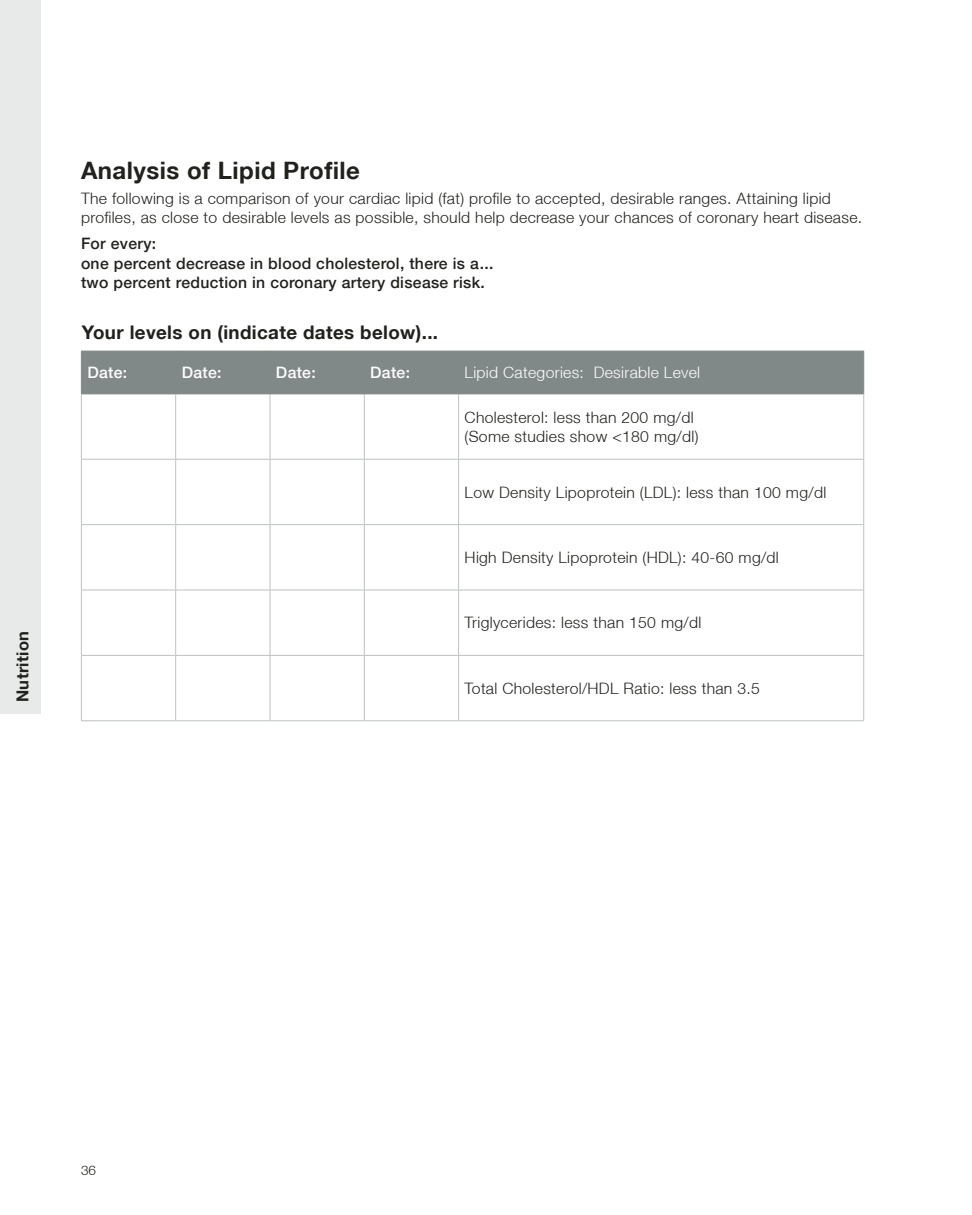
<style>
.page{position:relative;width:972px;height:1215px;background:#fff}
.page>*{position:absolute;margin:0;border:0;box-sizing:border-box;transform-origin:0 0}
.t1{font:700 24px "Helvetica Neue LT";letter-spacing:.02em;color:#20221d}
.t2{font:700 18.75px "Helvetica Neue LT";letter-spacing:.02em;color:#20221d}
.t3{font:700 16.5px "Helvetica Neue LT";letter-spacing:.02em;color:#20221d}
.t4{font:300 15.75px/18.8px "Helvetica Neue LT";letter-spacing:.02em;color:#20221d}
.t5{font:500 15.75px/19.5px "Helvetica Neue LT";letter-spacing:.02em;color:#20221d}
.t6{font:300 15.75px "Helvetica Neue LT";letter-spacing:.02em;color:#fff}
.t7{font:500 15.75px "Helvetica Neue LT";letter-spacing:.02em;color:#fff}
.t8{font:300 13.5px "Helvetica Neue LT";color:#20221d}
</style>
<div class="page">
<div style="left:0;top:0;width:40px;height:714px;background:#e8eaea"></div>
<div style="left:82px;top:352px;width:781px;height:42px;background:#818888"></div>
<hr style="left:81px;top:394px;width:1px;height:65px;background:#bcc1c2">
<hr style="left:175px;top:394px;width:1px;height:65px;background:#bcc1c2">
<hr style="left:270px;top:394px;width:1px;height:65px;background:#bcc1c2">
<hr style="left:364px;top:394px;width:1px;height:65px;background:#bcc1c2">
<hr style="left:458px;top:394px;width:1px;height:65px;background:#bcc1c2">
<hr style="left:863px;top:394px;width:1px;height:65px;background:#bcc1c2">
<hr style="left:81px;top:459px;width:95px;height:1px;background:#bcc1c2">
<hr style="left:81px;top:460px;width:1px;height:64px;background:#bcc1c2">
<hr style="left:176px;top:459px;width:94px;height:1px;background:#bcc1c2">
<hr style="left:175px;top:460px;width:1px;height:64px;background:#bcc1c2">
<hr style="left:270px;top:459px;width:94px;height:1px;background:#bcc1c2">
<hr style="left:270px;top:460px;width:1px;height:64px;background:#bcc1c2">
<hr style="left:364px;top:459px;width:95px;height:1px;background:#bcc1c2">
<hr style="left:364px;top:460px;width:1px;height:64px;background:#bcc1c2">
<hr style="left:459px;top:459px;width:405px;height:1px;background:#bcc1c2">
<hr style="left:458px;top:460px;width:1px;height:64px;background:#bcc1c2">
<hr style="left:863px;top:460px;width:1px;height:64px;background:#bcc1c2">
<hr style="left:81px;top:524px;width:95px;height:1px;background:#bcc1c2">
<hr style="left:81px;top:525px;width:1px;height:65px;background:#bcc1c2">
<hr style="left:176px;top:524px;width:94px;height:1px;background:#bcc1c2">
<hr style="left:175px;top:525px;width:1px;height:65px;background:#bcc1c2">
<hr style="left:270px;top:524px;width:94px;height:1px;background:#bcc1c2">
<hr style="left:270px;top:525px;width:1px;height:65px;background:#bcc1c2">
<hr style="left:364px;top:524px;width:95px;height:1px;background:#bcc1c2">
<hr style="left:364px;top:525px;width:1px;height:65px;background:#bcc1c2">
<hr style="left:459px;top:524px;width:405px;height:1px;background:#bcc1c2">
<hr style="left:458px;top:525px;width:1px;height:65px;background:#bcc1c2">
<hr style="left:863px;top:525px;width:1px;height:65px;background:#bcc1c2">
<hr style="left:81px;top:590px;width:95px;height:1px;background:#bcc1c2">
<hr style="left:81px;top:590px;width:1px;height:65px;background:#bcc1c2">
<hr style="left:176px;top:590px;width:94px;height:1px;background:#bcc1c2">
<hr style="left:175px;top:590px;width:1px;height:65px;background:#bcc1c2">
<hr style="left:270px;top:590px;width:94px;height:1px;background:#bcc1c2">
<hr style="left:270px;top:590px;width:1px;height:65px;background:#bcc1c2">
<hr style="left:364px;top:590px;width:95px;height:1px;background:#bcc1c2">
<hr style="left:364px;top:590px;width:1px;height:65px;background:#bcc1c2">
<hr style="left:459px;top:590px;width:405px;height:1px;background:#bcc1c2">
<hr style="left:458px;top:590px;width:1px;height:65px;background:#bcc1c2">
<hr style="left:863px;top:590px;width:1px;height:65px;background:#bcc1c2">
<hr style="left:81px;top:655px;width:95px;height:1px;background:#bcc1c2">
<hr style="left:81px;top:656px;width:1px;height:64px;background:#bcc1c2">
<hr style="left:176px;top:655px;width:94px;height:1px;background:#bcc1c2">
<hr style="left:175px;top:656px;width:1px;height:64px;background:#bcc1c2">
<hr style="left:270px;top:655px;width:94px;height:1px;background:#bcc1c2">
<hr style="left:270px;top:656px;width:1px;height:64px;background:#bcc1c2">
<hr style="left:364px;top:655px;width:95px;height:1px;background:#bcc1c2">
<hr style="left:364px;top:656px;width:1px;height:64px;background:#bcc1c2">
<hr style="left:459px;top:655px;width:405px;height:1px;background:#bcc1c2">
<hr style="left:458px;top:656px;width:1px;height:64px;background:#bcc1c2">
<hr style="left:863px;top:656px;width:1px;height:64px;background:#bcc1c2">
<hr style="left:81px;top:720px;width:95px;height:1px;background:#bcc1c2">
<hr style="left:176px;top:720px;width:94px;height:1px;background:#bcc1c2">
<hr style="left:270px;top:720px;width:94px;height:1px;background:#bcc1c2">
<hr style="left:364px;top:720px;width:95px;height:1px;background:#bcc1c2">
<hr style="left:459px;top:720px;width:405px;height:1px;background:#bcc1c2">
<hr style="left:81px;top:351px;width:95px;height:1px;background:#818888">
<hr style="left:81px;top:351px;width:1px;height:43px;background:#818888">
<hr style="left:176px;top:351px;width:94px;height:1px;background:#818888">
<hr style="left:175px;top:351px;width:1px;height:43px;background:#818888">
<hr style="left:270px;top:351px;width:94px;height:1px;background:#818888">
<hr style="left:270px;top:351px;width:1px;height:43px;background:#818888">
<hr style="left:364px;top:351px;width:95px;height:1px;background:#818888">
<hr style="left:364px;top:351px;width:1px;height:43px;background:#818888">
<hr style="left:459px;top:351px;width:405px;height:1px;background:#818888">
<hr style="left:458px;top:351px;width:1px;height:43px;background:#818888">
<hr style="left:863px;top:351px;width:1px;height:43px;background:#818888">
<hr style="left:81px;top:394px;width:95px;height:1px;background:#818888">
<hr style="left:176px;top:394px;width:94px;height:1px;background:#818888">
<hr style="left:270px;top:394px;width:94px;height:1px;background:#818888">
<hr style="left:364px;top:394px;width:95px;height:1px;background:#818888">
<hr style="left:459px;top:394px;width:405px;height:1px;background:#818888">
<p class="t3" style="left:13px;top:702px;width:73px;rotate:-90deg">Nutrition</p>
<h1 class="t1" style="left:81px;top:155px;width:280px">Analysis of Lipid Profile</h1>
<p class="t4" style="left:81px;top:189px;width:783px">The following is a comparison of your cardiac lipid (fat) profile to accepted, desirable ranges. Attaining lipid profiles, as close to desirable levels as possible, should help decrease your chances of coronary heart disease.</p>
<p class="t5" style="left:81px;top:234px;width:414px">For every:<br>one percent decrease in blood cholesterol, there is a... two percent reduction in coronary artery disease risk.</p>
<p class="t2" style="left:82px;top:321px;width:358px">Your levels on (indicate dates below)...</p>
<p class="t7" style="left:87px;top:363px;width:41px">Date:</p>
<p class="t7" style="left:182px;top:363px;width:41px">Date:</p>
<p class="t7" style="left:276px;top:363px;width:41px">Date:</p>
<p class="t7" style="left:370px;top:363px;width:41px">Date:</p>
<p class="t6" style="left:465px;top:363px;width:237px">Lipid Categories: Desirable Level</p>
<p class="t4" style="left:465px;top:408px;width:235px">Cholesterol: less than 200 mg/dl (Some studies show &lt;180 mg/dl)</p>
<p class="t4" style="left:465px;top:482px;width:363px">Low Density Lipoprotein (LDL): less than 100 mg/dl</p>
<p class="t4" style="left:465px;top:548px;width:316px">High Density Lipoprotein (HDL): 40-60 mg/dl</p>
<p class="t4" style="left:465px;top:613px;width:238px">Triglycerides: less than 150 mg/dl</p>
<p class="t4" style="left:465px;top:678px;width:297px">Total Cholesterol/HDL Ratio: less than 3.5</p>
<p class="t8" style="left:81px;top:1162px;width:17px">36</p>
</div>
